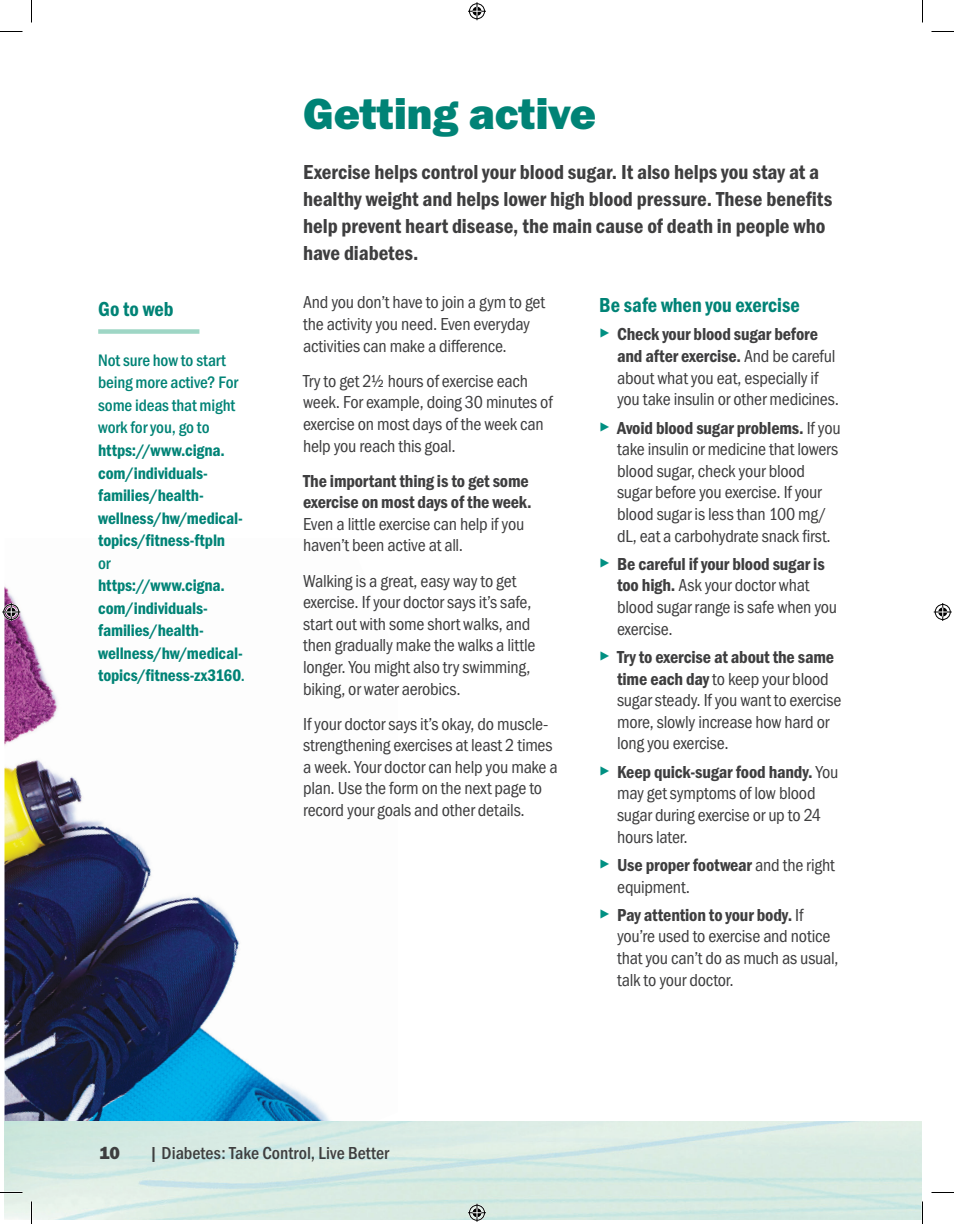
<style>
.page{position:relative;width:954px;height:1224px;background:#fff}
.page>*{position:absolute;margin:0;border:0;box-sizing:border-box;transform-origin:0 0}
.t1{font:45px "Franklin Gothic URW Hea";letter-spacing:-.005em;color:#008376}
.Body_-_Opener{font:21px/27px "Franklin Gothic URW Con Dem";color:#3e3e3f}
.h3_-_Subhead_-_Body{font:21px "Franklin Gothic URW Con Dem";color:#008376}
.Sidebar_-_Subhead_h4{font:21px "Franklin Gothic URW Con Dem";color:#008376}
.Body{font:18px/21.6px "Franklin Gothic URW Cond";letter-spacing:-.01em;color:#3e3e3f}
.Body-2{font:18px/21.6px "Franklin Gothic URW Con Dem";letter-spacing:-.01em;color:#3e3e3f}
.t2{font:500 18px "Franklin Gothic URW Cond";color:#3e3e3f}
.t3{font:18px "Franklin Gothic URW Hea";color:#3e3e3f}
.Sidebar_-_Body{font:17.25px/22.5px "Franklin Gothic URW Con Dem";letter-spacing:-.01em;color:#008376}
.Sidebar_-_Body-2{font:500 17.25px/22.5px "Franklin Gothic URW Cond";letter-spacing:-.01em;color:#008376}
.s1{font-family:"Franklin Gothic URW Cond";font-weight:500}
.s2{font-family:"Franklin Gothic URW Cond"}
.s3{font-family:"Franklin Gothic URW Hea";font-size:21px;color:#009082}
.s4{font-family:"Franklin Gothic URW Con Dem"}
</style>
<div class="page">
<img style="left:4px;top:586px;width:326px;height:535px">
<div style="left:98px;top:329px;width:101px;height:5px;background:#9ed6c5"></div>
<svg style="left:0;top:31px;width:22px;height:1px"></svg>
<svg style="left:932px;top:31px;width:22px;height:1px"></svg>
<svg style="left:0;top:1192px;width:22px;height:1px"></svg>
<svg style="left:932px;top:1192px;width:22px;height:1px"></svg>
<svg style="left:31px;top:0;width:1px;height:22px"></svg>
<svg style="left:31px;top:1202px;width:1px;height:22px"></svg>
<svg style="left:922px;top:0;width:1px;height:22px"></svg>
<svg style="left:922px;top:1202px;width:1px;height:22px"></svg>
<svg style="left:468px;top:2px;width:18px;height:18px"></svg>
<svg style="left:468px;top:1204px;width:18px;height:18px"></svg>
<svg style="left:2px;top:603px;width:18px;height:18px"></svg>
<svg style="left:934px;top:603px;width:18px;height:18px"></svg>
<p class="Sidebar_-_Subhead_h4" style="left:98px;top:295px;width:77px">Go to web</p>
<p class="Sidebar_-_Body-2" style="left:98px;top:348px;width:142px">Not sure how to start being more active? For some ideas that might work for you, go to</p>
<p class="Sidebar_-_Body" style="left:98px;top:438px;width:148px">https://www.cigna. com/individuals&shy;families/health&shy;wellness/hw/medical&shy;topics/fitness-ftpln<br><span class="s1">or<br></span>https://www.cigna. com/individuals&shy;families/health&shy;wellness/hw/medical&shy;topics/fitness-zx3160<span class="s1">.</span></p>
<p class="t1" style="left:303px;top:85px;width:295px">Getting active</p>
<p class="Body_-_Opener" style="left:303px;top:157px;width:531px">Exercise helps control your blood sugar. It also helps you stay at a healthy weight and helps lower high blood pressure. These benefits help prevent heart disease, the main cause of death in people who have diabetes.</p>
<p class="Body" style="left:303px;top:290px;width:243px">And you don’t have to join a gym to get the activity you need. Even everyday activities can make a difference.</p>
<p class="Body" style="left:303px;top:369px;width:251px">Try to get 2½ hours of exercise each week. For example, doing 30 minutes of exercise on most days of the week can help you reach this goal.</p>
<p class="Body-2" style="left:303px;top:469px;width:230px">The important thing is to get some exercise on most days of the week.<br><span class="s2">Even a little exercise can help if you haven’t been active at all.</span></p>
<p class="Body" style="left:303px;top:569px;width:234px">Walking is a great, easy way to get exercise. If your doctor says it’s safe, start out with some short walks, and then gradually make the walks a little longer. You might also try swimming, biking, or water aerobics.</p>
<p class="Body" style="left:303px;top:712px;width:256px">If your doctor says it’s okay, do muscle&shy;strengthening exercises at least 2 times a week. Your doctor can help you make a plan. Use the form on the next page to record your goals and other details.</p>
<p class="h3_-_Subhead_-_Body" style="left:599px;top:291px;width:202px">Be safe when you exercise</p>
<p class="Body" style="left:617px;top:322px;width:224px;text-indent:-18px"><span class="s3">▸</span> <span class="s4">Check your blood sugar before and after exercise.</span> And be careful about what you eat, especially if you take insulin or other medicines.</p>
<p class="Body" style="left:617px;top:416px;width:225px;text-indent:-18px"><span class="s3">▸</span> <span class="s4">Avoid blood sugar problems.</span> If you take insulin or medicine that lowers blood sugar, check your blood sugar before you exercise. If your blood sugar is less than 100 mg/ dL, eat a carbohydrate snack first.</p>
<p class="Body" style="left:617px;top:552px;width:222px;text-indent:-18px"><span class="s3">▸</span> <span class="s4">Be careful if your blood sugar is too high.</span> Ask your doctor what blood sugar range is safe when you exercise.</p>
<p class="Body" style="left:617px;top:645px;width:226px;text-indent:-18px"><span class="s3">▸</span> <span class="s4">Try to exercise at about the same time each day</span> to keep your blood sugar steady. If you want to exercise more, slowly increase how hard or long you exercise.</p>
<p class="Body" style="left:617px;top:760px;width:223px;text-indent:-18px"><span class="s3">▸</span> <span class="s4">Keep quick-sugar food handy.</span> You may get symptoms of low blood sugar during exercise or up to 24 hours later.</p>
<p class="Body" style="left:617px;top:853px;width:219px;text-indent:-18px"><span class="s3">▸</span> <span class="s4">Use proper footwear</span> and the right equipment.</p>
<p class="Body" style="left:617px;top:903px;width:223px;text-indent:-18px"><span class="s3">▸</span> <span class="s4">Pay attention to your body.</span> If you’re used to exercise and notice that you can’t do as much as usual, talk to your doctor.</p>
<p class="t3" style="left:99px;top:1141px;width:23px">10</p>
<p class="t2" style="left:149px;top:1140px;width:241px">| Diabetes: Take Control, Live Better</p>
</div>
